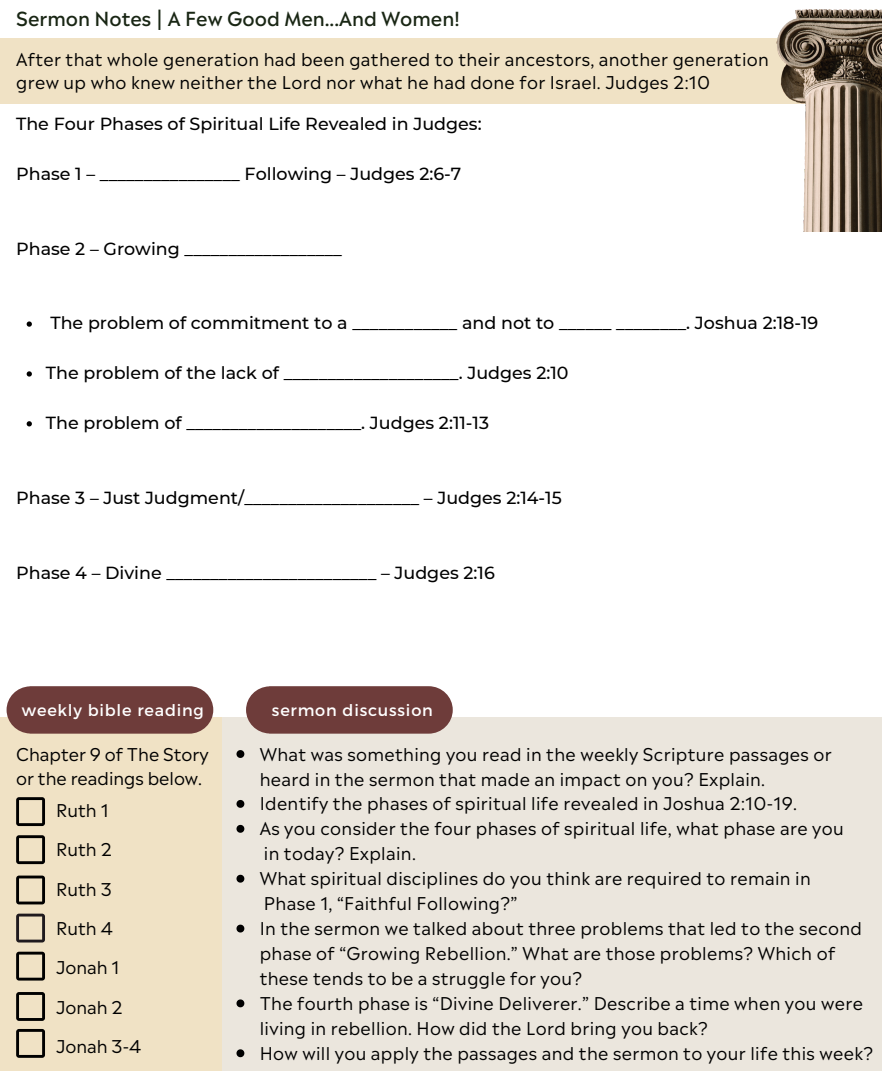
<style>
.page{position:relative;width:882px;height:1071px;background:#fff}
.page>*{position:absolute;margin:0;border:0;box-sizing:border-box;transform-origin:0 0}
.t1{font:500 19.25px "Madera";color:#192614}
.t2{font:17.5px/24.8px "Madera";letter-spacing:.02em;color:#000}
.t3{font:500 17.5px "Montserrat";color:#000}
.t4{font:17.5px "Madera";color:#000}
.t5{font:16.1px "Montserrat";letter-spacing:.05em;color:#fff}
</style>
<div class="page">
<svg style="left:27px;top:321px;width:5px;height:6px"></svg>
<svg style="left:27px;top:371px;width:5px;height:6px"></svg>
<svg style="left:27px;top:421px;width:5px;height:5px"></svg>
<div style="left:222px;top:717px;width:660px;height:354px;background:#ebe6dd"></div>
<svg style="left:236px;top:750px;width:8px;height:8px"></svg>
<svg style="left:236px;top:800px;width:8px;height:8px"></svg>
<svg style="left:236px;top:825px;width:8px;height:8px"></svg>
<svg style="left:236px;top:875px;width:8px;height:8px"></svg>
<svg style="left:236px;top:925px;width:8px;height:8px"></svg>
<svg style="left:236px;top:999px;width:8px;height:8px"></svg>
<svg style="left:236px;top:1049px;width:8px;height:8px"></svg>
<div style="left:0;top:717px;width:222px;height:354px;background:#f0e2c5"></div>
<svg style="left:16px;top:797px;width:29px;height:29px"></svg>
<svg style="left:16px;top:835px;width:29px;height:29px"></svg>
<svg style="left:16px;top:876px;width:29px;height:28px"></svg>
<svg style="left:16px;top:914px;width:29px;height:29px"></svg>
<svg style="left:16px;top:952px;width:29px;height:29px"></svg>
<svg style="left:16px;top:992px;width:29px;height:29px"></svg>
<svg style="left:16px;top:1029px;width:29px;height:29px"></svg>
<div style="left:7px;top:686px;width:206px;height:48px;background:#6e3c3a;border-radius:24px"></div>
<div style="left:246px;top:686px;width:207px;height:48px;background:#6e3c3a;border-radius:24px"></div>
<div style="left:0;top:39px;width:882px;height:65px;background:#f0e2c5"></div>
<img style="left:659px;top:9px;width:223px;height:222px">
<p class="t1" style="left:16px;top:2px;width:445px">Sermon Notes | A Few Good Men...And Women!</p>
<p class="t2" style="left:16px;top:44px;width:754px">After that whole generation had been gathered to their ancestors, another generation</p>
<p class="t2" style="left:16px;top:68px;width:696px">grew up who knew neither the Lord nor what he had done for Israel. Judges 2:10</p>
<p class="t3" style="left:16px;top:113px;width:467px">The Four Phases of Spiritual Life Revealed in Judges:</p>
<p class="t3" style="left:16px;top:163px;width:447px">Phase 1 – ________________ Following – Judges 2:6-7</p>
<p class="t3" style="left:16px;top:238px;width:327px">Phase 2 – Growing __________________</p>
<p class="t3" style="left:50px;top:312px;width:770px">The problem of commitment to a ____________ and not to ______ ________. Joshua 2:18-19</p>
<p class="t3" style="left:46px;top:362px;width:524px">The problem of the lack of ____________________. Judges 2:10</p>
<p class="t3" style="left:46px;top:412px;width:445px">The problem of ____________________. Judges 2:11-13</p>
<p class="t3" style="left:16px;top:487px;width:547px">Phase 3 – Just Judgment/____________________ – Judges 2:14-15</p>
<p class="t3" style="left:16px;top:562px;width:480px">Phase 4 – Divine ________________________ – Judges 2:16</p>
<p class="t5" style="left:22px;top:700px;width:184px">weekly bible reading</p>
<p class="t5" style="left:272px;top:700px;width:162px">sermon discussion</p>
<p class="t4" style="left:16px;top:739px;width:194px">Chapter 9 of The Story</p>
<p class="t4" style="left:16px;top:763px;width:188px">or the readings below.</p>
<p class="t2" style="left:56px;top:795px;width:54px">Ruth 1</p>
<p class="t2" style="left:56px;top:835px;width:57px">Ruth 2</p>
<p class="t2" style="left:56px;top:874px;width:57px">Ruth 3</p>
<p class="t2" style="left:56px;top:914px;width:58px">Ruth 4</p>
<p class="t2" style="left:56px;top:953px;width:65px">Jonah 1</p>
<p class="t2" style="left:56px;top:992px;width:68px">Jonah 2</p>
<p class="t2" style="left:56px;top:1032px;width:87px">Jonah 3-4</p>
<p class="t2" style="left:260px;top:739px;width:574px">What was something you read in the weekly Scripture passages or heard in the sermon that made an impact on you? Explain.</p>
<p class="t2" style="left:260px;top:789px;width:539px">Identify the phases of spiritual life revealed in Joshua 2:10-19.</p>
<p class="t2" style="left:260px;top:814px;width:586px">As you consider the four phases of spiritual life, what phase are you in today? Explain.</p>
<p class="t2" style="left:260px;top:864px;width:553px">What spiritual disciplines do you think are required to remain in<br>Phase 1, “Faithful Following?”</p>
<p class="t2" style="left:260px;top:914px;width:604px">In the sermon we talked about three problems that led to the second phase of “Growing Rebellion.” What are those problems? Which of these tends to be a struggle for you?</p>
<p class="t2" style="left:260px;top:989px;width:605px">The fourth phase is “Divine Deliverer.” Describe a time when you were living in rebellion. How did the Lord bring you back?</p>
<p class="t2" style="left:260px;top:1039px;width:615px">How will you apply the passages and the sermon to your life this week?</p>
</div>
